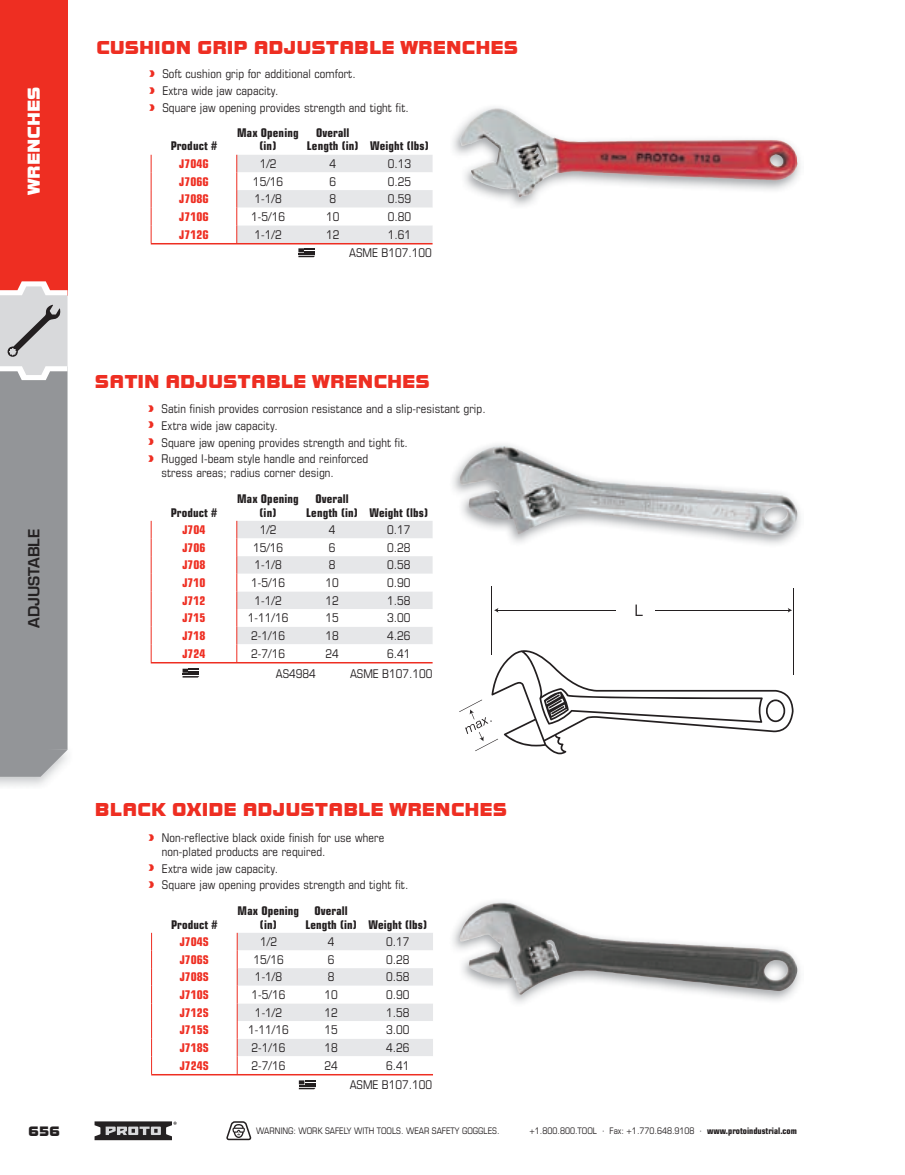
<style>
.page{position:relative;width:905px;height:1175px;background:#fff}
.page>*{position:absolute;margin:0;border:0;box-sizing:border-box;transform-origin:0 0}
.t1{font:19.5px "Bolt EF";color:#ee2e22}
.t2{font:18px "Bolt EF";color:#fff}
.t3{font:600 15px "Eurostile LT Std";color:#242122}
.t4{font:14.25px "Bolt EF";color:#231f20}
.t5{font:condensed 12px/16.8px "Eurostile LT Std";letter-spacing:.01em;color:#231f20}
.t6{font:700 condensed 12px/13.5px "Eurostile LT Std";letter-spacing:.01em;color:#231f20;text-align:center}
.t7{font:700 condensed 12px "Eurostile LT Std";color:#ee2e22}
.t8{font:condensed 9px "Eurostile LT Std";color:#231f20}
.s1{font-weight:700}
</style>
<div class="page">
<svg style="left:0;top:749px;width:68px;height:27px;background:#a4a6a9"></svg>
<div style="left:0;top:366px;width:68px;height:383px;background:#939598"></div>
<div style="left:0;top:0;width:68px;height:295px;background:#ee2e22"></div>
<svg style="left:227px;top:1121px;width:25px;height:19px"></svg>
<svg style="left:94px;top:1121px;width:83px;height:19px;background:#696768"></svg>
<svg style="left:0;top:281px;width:68px;height:99px;background:#cfc5c5"></svg>
<img style="left:452px;top:901px;width:349px;height:102px">
<img style="left:452px;top:444px;width:349px;height:101px">
<img style="left:458px;top:902px;width:339px;height:92px">
<img style="left:453px;top:107px;width:348px;height:99px">
<img style="left:458px;top:445px;width:339px;height:90px">
<img style="left:459px;top:108px;width:338px;height:89px">
<svg style="left:635px;top:604px;width:7px;height:12px"></svg>
<hr style="left:497px;top:610px;width:118px;height:1px;background:#231f20">
<hr style="left:655px;top:610px;width:134px;height:1px;background:#231f20">
<svg style="left:788px;top:608px;width:4px;height:4px"></svg>
<hr style="left:793px;top:588px;width:1px;height:87px;background:#231f20">
<hr style="left:491px;top:586px;width:1px;height:68px;background:#231f20">
<svg style="left:459px;top:650px;width:334px;height:104px"></svg>
<svg style="left:299px;top:1080px;width:16px;height:9px"></svg>
<svg style="left:182px;top:668px;width:17px;height:9px"></svg>
<svg style="left:237px;top:932px;width:196px;height:142px"></svg>
<svg style="left:151px;top:932px;width:1px;height:142px"></svg>
<hr style="left:151px;top:1074px;width:282px;height:1px;background:#ee2e22">
<svg style="left:236px;top:521px;width:196px;height:141px"></svg>
<svg style="left:150px;top:521px;width:2px;height:141px"></svg>
<hr style="left:151px;top:662px;width:281px;height:1px;background:#ee2e22">
<svg style="left:236px;top:155px;width:196px;height:102px"></svg>
<svg style="left:150px;top:155px;width:2px;height:88px"></svg>
<hr style="left:151px;top:243px;width:281px;height:1px;background:#ee2e22">
<h2 class="t2" style="left:24px;top:195px;width:110px;rotate:-90deg">WRENCHES</h2>
<p class="t3" style="left:24px;top:628px;width:101px;rotate:-90deg">adjustable</p>
<h1 class="t1" style="left:96px;top:37px;width:423px">CUSHION GRIP ADJUSTABLE WRENCHES</h1>
<p class="t5" style="left:162px;top:66px;width:248px">Soft cushion grip for additional comfort.<br>Extra wide jaw capacity.<br>Square jaw opening provides strength and tight fit.</p>
<p class="t6" style="left:171px;top:139px;width:48px">Product #</p>
<p class="t6" style="left:237px;top:126px;width:63px">Max Opening (in)</p>
<p class="t6" style="left:307px;top:126px;width:123px;text-align:left;text-indent:9px">Overall<br>Length (in) Weight (lbs)</p>
<p class="t7" style="left:179px;top:156px;width:31px">J704G</p>
<p class="t5" style="left:260px;top:155px;width:18px">1/2</p>
<p class="t5" style="left:329px;top:155px;width:8px">4</p>
<p class="t5" style="left:388px;top:155px;width:25px">0.13</p>
<p class="t7" style="left:179px;top:174px;width:31px">J706G</p>
<p class="t5" style="left:253px;top:173px;width:32px">15/16</p>
<p class="t5" style="left:329px;top:173px;width:8px">6</p>
<p class="t5" style="left:388px;top:173px;width:25px">0.25</p>
<p class="t7" style="left:179px;top:192px;width:31px">J708G</p>
<p class="t5" style="left:254px;top:190px;width:29px">1-1/8</p>
<p class="t5" style="left:329px;top:190px;width:8px">8</p>
<p class="t5" style="left:388px;top:190px;width:25px">0.59</p>
<p class="t7" style="left:179px;top:209px;width:31px">J710G</p>
<p class="t5" style="left:251px;top:208px;width:35px">1-5/16</p>
<p class="t5" style="left:326px;top:208px;width:15px">10</p>
<p class="t5" style="left:388px;top:208px;width:25px">0.80</p>
<p class="t7" style="left:179px;top:227px;width:31px">J712G</p>
<p class="t5" style="left:254px;top:226px;width:29px">1-1/2</p>
<p class="t5" style="left:326px;top:226px;width:15px">12</p>
<p class="t5" style="left:388px;top:226px;width:25px">1.61</p>
<p class="t5" style="left:349px;top:244px;width:84px">ASME B107.100</p>
<h1 class="t1" style="left:95px;top:370px;width:336px">SATIN ADJUSTABLE WRENCHES</h1>
<p class="t5" style="left:161px;top:400px;width:326px">Satin finish provides corrosion resistance and a slip-resistant grip.<br>Extra wide jaw capacity.<br>Square jaw opening provides strength and tight fit.<br>Rugged I-beam style handle and reinforced</p>
<p class="t5" style="left:161px;top:464px;width:174px">stress areas; radius corner design.</p>
<p class="t6" style="left:171px;top:505px;width:48px">Product #</p>
<p class="t6" style="left:237px;top:492px;width:63px">Max Opening (in)</p>
<p class="t6" style="left:306px;top:492px;width:123px;text-align:left;text-indent:9px">Overall<br>Length (in) Weight (lbs)</p>
<p class="t7" style="left:182px;top:522px;width:25px">J704</p>
<p class="t5" style="left:260px;top:521px;width:18px">1/2</p>
<p class="t5" style="left:329px;top:521px;width:8px">4</p>
<p class="t5" style="left:387px;top:521px;width:25px">0.17</p>
<p class="t7" style="left:182px;top:540px;width:25px">J706</p>
<p class="t5" style="left:253px;top:539px;width:32px">15/16</p>
<p class="t5" style="left:329px;top:539px;width:8px">6</p>
<p class="t5" style="left:387px;top:539px;width:25px">0.28</p>
<p class="t7" style="left:182px;top:558px;width:25px">J708</p>
<p class="t5" style="left:254px;top:556px;width:29px">1-1/8</p>
<p class="t5" style="left:329px;top:556px;width:8px">8</p>
<p class="t5" style="left:387px;top:556px;width:25px">0.58</p>
<p class="t7" style="left:182px;top:575px;width:25px">J710</p>
<p class="t5" style="left:251px;top:574px;width:35px">1-5/16</p>
<p class="t5" style="left:325px;top:574px;width:15px">10</p>
<p class="t5" style="left:387px;top:574px;width:25px">0.90</p>
<p class="t7" style="left:182px;top:593px;width:25px">J712</p>
<p class="t5" style="left:254px;top:592px;width:29px">1-1/2</p>
<p class="t5" style="left:325px;top:592px;width:15px">12</p>
<p class="t5" style="left:387px;top:592px;width:25px">1.58</p>
<p class="t7" style="left:182px;top:611px;width:25px">J715</p>
<p class="t5" style="left:248px;top:609px;width:42px">1-11/16</p>
<p class="t5" style="left:325px;top:609px;width:15px">15</p>
<p class="t5" style="left:387px;top:609px;width:25px">3.00</p>
<p class="t7" style="left:182px;top:628px;width:25px">J718</p>
<p class="t5" style="left:251px;top:627px;width:35px">2-1/16</p>
<p class="t5" style="left:325px;top:627px;width:15px">18</p>
<p class="t5" style="left:387px;top:627px;width:25px">4.26</p>
<p class="t7" style="left:182px;top:646px;width:25px">J724</p>
<p class="t5" style="left:251px;top:645px;width:35px">2-7/16</p>
<p class="t5" style="left:325px;top:645px;width:15px">24</p>
<p class="t5" style="left:387px;top:645px;width:25px">6.41</p>
<p class="t5" style="left:276px;top:664px;width:42px">AS4984</p>
<p class="t5" style="left:350px;top:664px;width:84px">ASME B107.100</p>
<h1 class="t1" style="left:95px;top:798px;width:413px">BLACK OXIDE ADJUSTABLE WRENCHES</h1>
<p class="t5" style="left:162px;top:831px;width:224px;line-height:13.5px">Non-reflective black oxide finish for use where non-plated products are required.</p>
<p class="t5" style="left:162px;top:859px;width:248px">Extra wide jaw capacity.<br>Square jaw opening provides strength and tight fit.</p>
<p class="t6" style="left:171px;top:917px;width:48px">Product #</p>
<p class="t6" style="left:238px;top:904px;width:63px">Max Opening (in)</p>
<p class="t6" style="left:305px;top:904px;width:123px;text-align:left;text-indent:9px">Overall<br>Length (in) Weight (lbs)</p>
<p class="t7" style="left:180px;top:934px;width:31px">J704S</p>
<p class="t5" style="left:260px;top:933px;width:18px">1/2</p>
<p class="t5" style="left:328px;top:933px;width:8px">4</p>
<p class="t5" style="left:386px;top:933px;width:25px">0.17</p>
<p class="t7" style="left:180px;top:952px;width:31px">J706S</p>
<p class="t5" style="left:253px;top:951px;width:32px">15/16</p>
<p class="t5" style="left:328px;top:951px;width:8px">6</p>
<p class="t5" style="left:386px;top:951px;width:25px">0.28</p>
<p class="t7" style="left:180px;top:969px;width:31px">J708S</p>
<p class="t5" style="left:255px;top:968px;width:29px">1-1/8</p>
<p class="t5" style="left:328px;top:968px;width:8px">8</p>
<p class="t5" style="left:386px;top:968px;width:25px">0.58</p>
<p class="t7" style="left:180px;top:987px;width:31px">J710S</p>
<p class="t5" style="left:252px;top:986px;width:35px">1-5/16</p>
<p class="t5" style="left:324px;top:986px;width:15px">10</p>
<p class="t5" style="left:386px;top:986px;width:25px">0.90</p>
<p class="t7" style="left:180px;top:1005px;width:31px">J712S</p>
<p class="t5" style="left:255px;top:1003px;width:29px">1-1/2</p>
<p class="t5" style="left:324px;top:1003px;width:15px">12</p>
<p class="t5" style="left:386px;top:1003px;width:25px">1.58</p>
<p class="t7" style="left:180px;top:1022px;width:31px">J715S</p>
<p class="t5" style="left:248px;top:1021px;width:42px">1-11/16</p>
<p class="t5" style="left:324px;top:1021px;width:15px">15</p>
<p class="t5" style="left:386px;top:1021px;width:25px">3.00</p>
<p class="t7" style="left:180px;top:1040px;width:31px">J718S</p>
<p class="t5" style="left:252px;top:1039px;width:35px">2-1/16</p>
<p class="t5" style="left:324px;top:1039px;width:15px">18</p>
<p class="t5" style="left:386px;top:1039px;width:25px">4.26</p>
<p class="t7" style="left:180px;top:1058px;width:31px">J724S</p>
<p class="t5" style="left:252px;top:1056px;width:35px">2-7/16</p>
<p class="t5" style="left:324px;top:1056px;width:15px">24</p>
<p class="t5" style="left:386px;top:1056px;width:25px">6.41</p>
<p class="t5" style="left:350px;top:1076px;width:84px">ASME B107.100</p>
<p class="t4" style="left:28px;top:1122px;width:34px">656</p>
<p class="t8" style="left:256px;top:1125px;width:245px">WARNING: WORK SAFELY WITH TOOLS. WEAR SAFETY GOGGLES.</p>
<p class="t8" style="left:529px;top:1125px;width:269px">+1.800.800.TOOL · Fax: +1.770.648.9108 · <span class="s1">www.protoindustrial.com</span></p>
</div>
